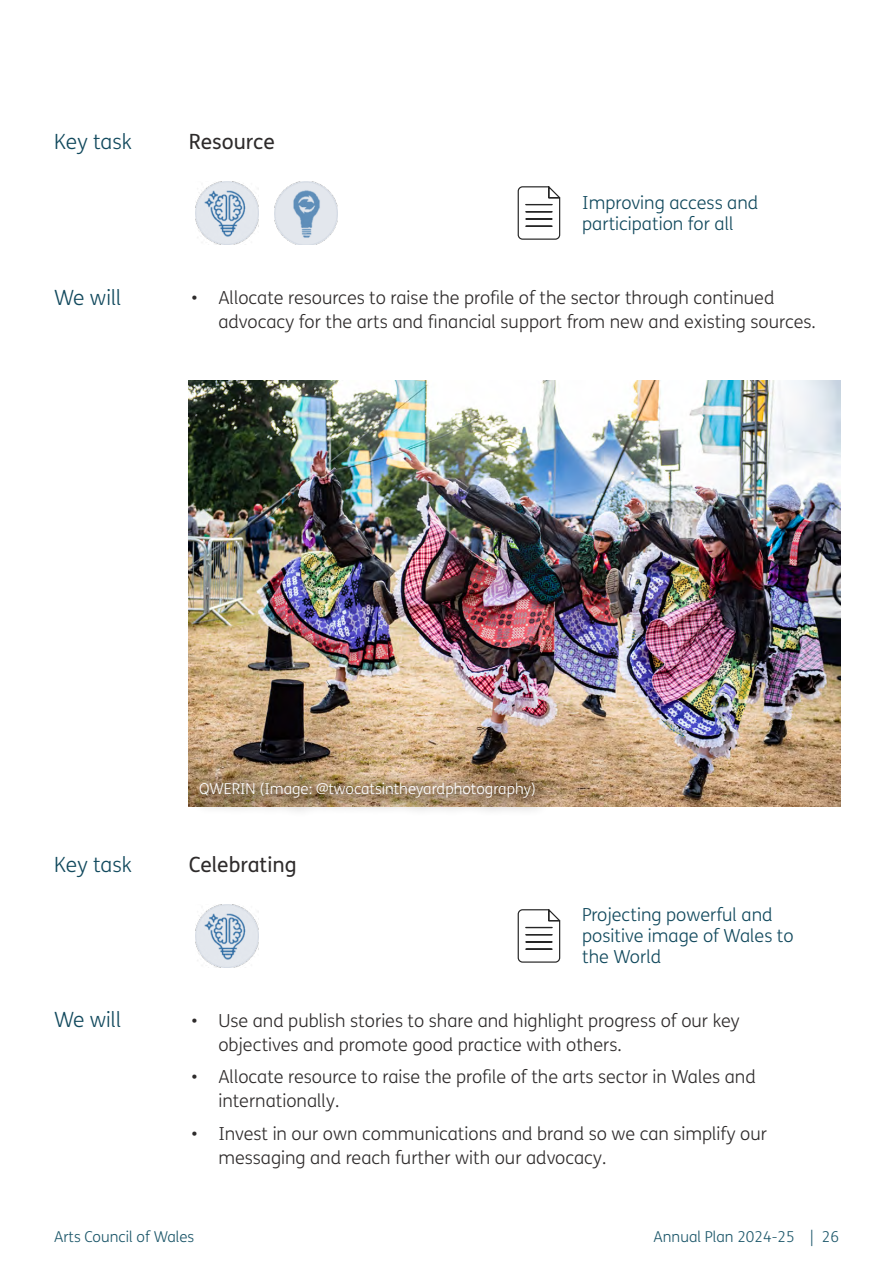
<style>
.page{position:relative;width:893px;height:1263px;background:#fff}
.page>*{position:absolute;margin:0;border:0;box-sizing:border-box;transform-origin:0 0}
.LH_col_H3{font:300 21px "FS Me";color:#11495d}
.Body_copy{font:21px "FS Me";color:#2e2b2b}
.t1{font:300 18px/24px "FS Me";color:#2e2b2b}
.Remit_letter_text{font:300 18px/21px "FS Me";color:#11495d}
.t2{font:300 15px "FS Me";color:#fff}
.t3{font:300 15px "FS Me";color:#1b5669}
</style>
<div class="page">
<img style="left:195px;top:181px;width:64px;height:64px">
<img style="left:274px;top:181px;width:64px;height:64px">
<svg style="left:517px;top:186px;width:44px;height:54px"></svg>
<img style="left:195px;top:904px;width:64px;height:63px">
<svg style="left:517px;top:909px;width:44px;height:54px"></svg>
<img style="left:189px;top:380px;width:651px;height:426px">
<div style="left:185px;top:767px;width:371px;height:51px;background:#000;opacity:.5"></div>
<h3 class="LH_col_H3" style="left:54px;top:127px;width:79px">Key task</h3>
<p class="Body_copy" style="left:189px;top:127px;width:87px">Resource</p>
<p class="Remit_letter_text" style="left:582px;top:192px;width:178px">Improving access and participation for all</p>
<h3 class="LH_col_H3" style="left:54px;top:283px;width:69px">We will</h3>
<p class="t1" style="left:218px;top:285px;width:599px;text-indent:-27px">• Allocate resources to raise the profile of the sector through continued advocacy for the arts and financial support from new and existing sources.</p>
<p class="t2" style="left:199px;top:778px;width:339px">QWERIN (Image: @twocatsintheyardphotography)</p>
<h3 class="LH_col_H3" style="left:54px;top:850px;width:79px">Key task</h3>
<p class="Body_copy" style="left:189px;top:850px;width:109px">Celebrating</p>
<p class="Remit_letter_text" style="left:582px;top:904px;width:213px">Projecting powerful and positive image of Wales to the World</p>
<h3 class="LH_col_H3" style="left:54px;top:1005px;width:69px">We will</h3>
<p class="t1" style="left:218px;top:1008px;width:523px;text-indent:-27px">• Use and publish stories to share and highlight progress of our key objectives and promote good practice with others.</p>
<p class="t1" style="left:218px;top:1065px;width:539px;text-indent:-27px">• Allocate resource to raise the profile of the arts sector in Wales and internationally.</p>
<p class="t1" style="left:218px;top:1121px;width:550px;text-indent:-27px">• Invest in our own communications and brand so we can simplify our messaging and reach further with our advocacy.</p>
<p class="t3" style="left:54px;top:1226px;width:142px">Arts Council of Wales</p>
<p class="t3" style="left:653px;top:1226px;width:187px">Annual Plan 2024-25 | 26</p>
</div>
